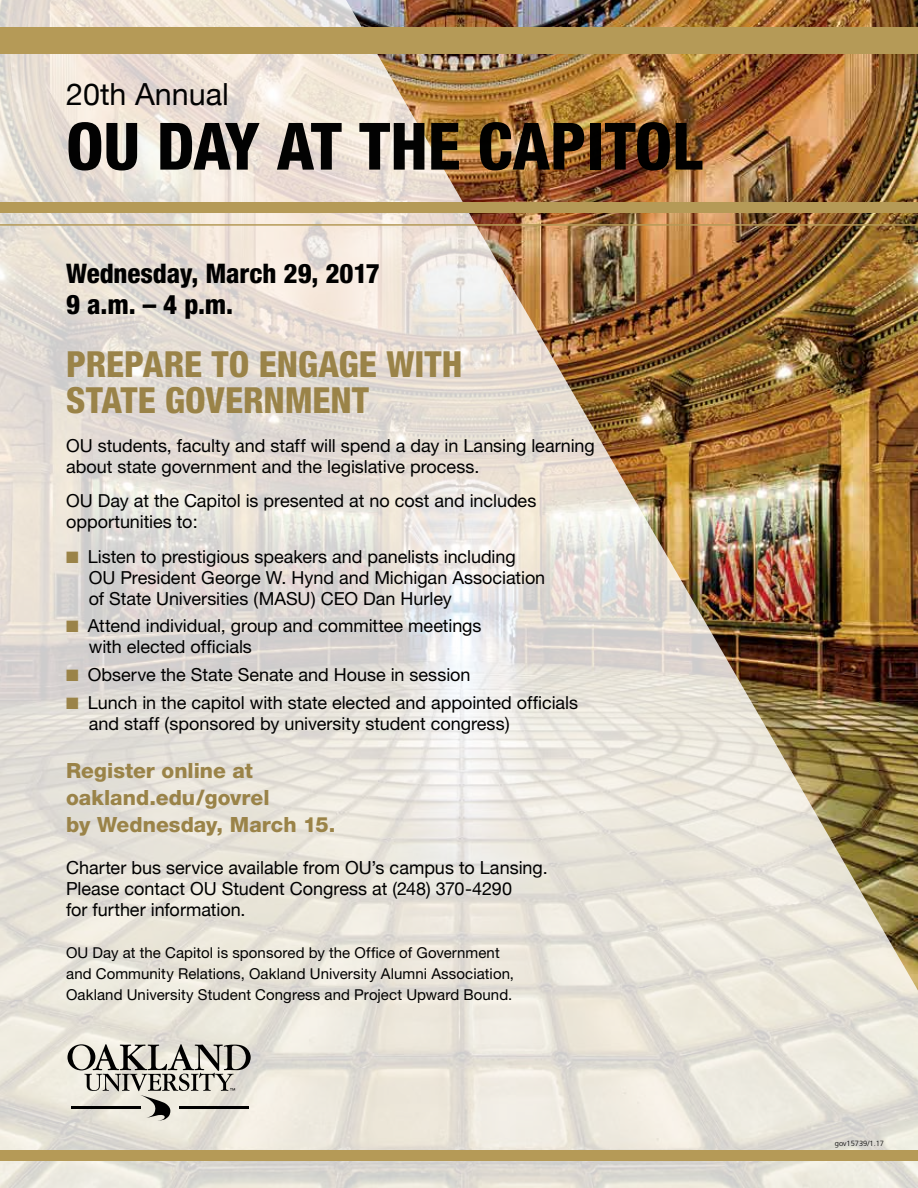
<style>
.page{position:relative;width:918px;height:1188px;background:#fff}
.page>*{position:absolute;margin:0;border:0;box-sizing:border-box;transform-origin:0 0}
.t1{font:800 condensed 65.25px "Helvetica Neue";color:#000}
.t2{font:800 condensed 36px/36px "Helvetica Neue";color:#9a8348}
.t3{font:30.45px "Helvetica Neue";color:#000}
.t4{font:800 condensed 27px/31px "Helvetica Neue";letter-spacing:-.005em;color:#000}
.t5{font:800 21px/27px "Helvetica Neue";color:#9a8348}
.t6{font:18px/21px "Helvetica Neue";letter-spacing:-.005em;color:#000}
.t7{font:18px/21px "Helvetica Neue";color:#000}
.t8{font:15px/21px "Helvetica Neue";letter-spacing:.005em;color:#000}
.t9{font:300 7.5px "Frutiger";color:#000}
.s1{color:#9a8348}
</style>
<div class="page">
<img style="left:0;top:0;width:918px;height:1188px">
<svg style="left:68px;top:1044px;width:183px;height:77px;background:#bfbcb4"></svg>
<hr style="left:71px;top:1106px;width:69px;height:3px;background:#000">
<hr style="left:179px;top:1106px;width:70px;height:3px;background:#000">
<div style="left:0;top:1150px;width:918px;height:11px;background:#b59a57"></div>
<div style="left:0;top:202px;width:918px;height:11px;background:#b59a57"></div>
<hr style="left:0;top:224px;width:918px;height:2px;background:#b59a57">
<div style="left:0;top:27px;width:918px;height:27px;background:#b59a57"></div>
<h3 class="t3" style="left:66px;top:76px;width:164px">20th Annual</h3>
<h1 class="t1" style="left:66px;top:106px;width:638px">OU DAY AT THE CAPITOL</h1>
<h3 class="t4" style="left:66px;top:258px;width:315px">Wednesday, March 29, 2017<br>9 a.m. – 4 p.m.</h3>
<h2 class="t2" style="left:66px;top:346px;width:398px">PREPARE TO ENGAGE WITH<br>STATE GOVERNMENT</h2>
<p class="t6" style="left:66px;top:434px;width:530px">OU students, faculty and staff will spend a day in Lansing learning about state government and the legislative process.</p>
<p class="t6" style="left:66px;top:490px;width:472px">OU Day at the Capitol is presented at no cost and includes opportunities to:</p>
<p class="t6" style="left:89px;top:545px;width:458px;text-indent:-23px"><span class="s1">■</span> Listen to prestigious speakers and panelists including<br>OU President George W. Hynd and Michigan Association of State Universities (MASU) CEO Dan Hurley</p>
<p class="t6" style="left:89px;top:615px;width:394px;text-indent:-23px"><span class="s1">■</span> Attend individual, group and committee meetings with elected officials</p>
<p class="t6" style="left:66px;top:664px;width:406px"><span class="s1">■</span> Observe the State Senate and House in session</p>
<p class="t6" style="left:89px;top:692px;width:491px;text-indent:-23px"><span class="s1">■</span> Lunch in the capitol with state elected and appointed officials and staff (sponsored by university student congress)</p>
<p class="t5" style="left:66px;top:757px;width:271px">Register online at oakland.edu/govrel<br>by Wednesday, March 15.</p>
<p class="t7" style="left:66px;top:857px;width:483px">Charter bus service available from OU’s campus to Lansing.<br>Please contact OU Student Congress at (248) 370-4290<br>for further information.</p>
<p class="t8" style="left:66px;top:942px;width:449px">OU Day at the Capitol is sponsored by the Office of Government and Community Relations, Oakland University Alumni Association,<br>Oakland University Student Congress and Project Upward Bound.</p>
<p class="t9" style="left:835px;top:1139px;width:51px">gov15739/1.17</p>
</div>
